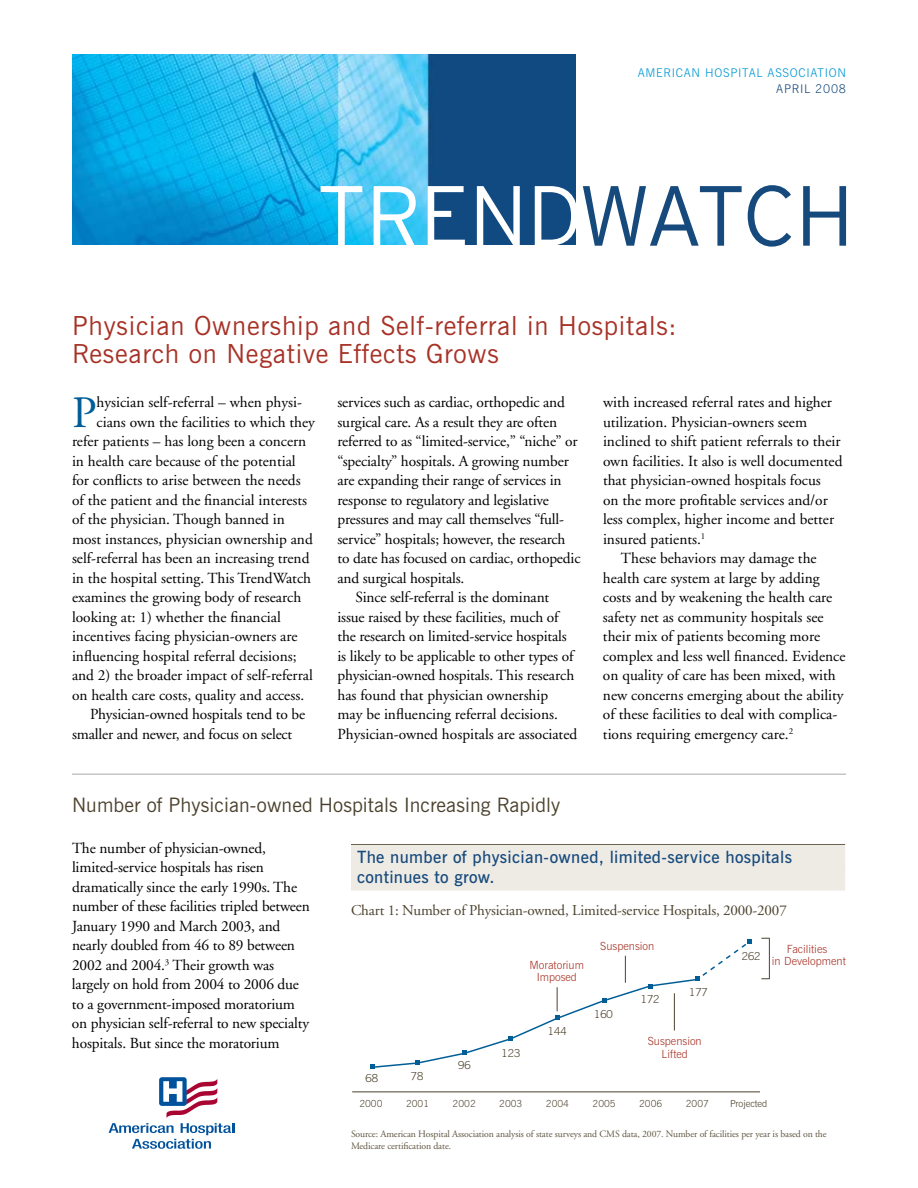
<style>
.page{position:relative;width:918px;height:1188px;background:#fff}
.page>*{position:absolute;margin:0;border:0;box-sizing:border-box;transform-origin:0 0}
.t1{font:300 85.2px "Interstate";letter-spacing:-.01em;color:#fff}
.t2{font:44.85px "Adobe Garamond";color:#005e97}
.t3{font:26.25px/27.8px "News Gothic BT";letter-spacing:.03em;color:#a73226}
.t4{font:19.8px "News Gothic BT";letter-spacing:.005em;color:#4c422e}
.t5{font:600 16.8px/20.2px "News Gothic BT";letter-spacing:.02em;color:#174a7c}
.t6{font:15.3px/19.5px "Adobe Garamond";color:#000}
.t7{font:15px "Adobe Garamond";letter-spacing:-.01em;color:#4c422e}
.t8{font:300 12px "News Gothic BT";letter-spacing:.06em;color:#0098d2}
.t9{font:300 12px "News Gothic BT";letter-spacing:.06em;color:#174a7c}
.t10{font:300 11.25px/12.8px "News Gothic BT";color:#a73226;text-align:center}
.t11{font:300 10.95px "News Gothic BT";letter-spacing:-.06em;color:#4c422e;scale:1.06 1}
.t12{font:9.75px/12px "Adobe Garamond";letter-spacing:-.01em;color:#605641}
.t13{font:300 9.75px "News Gothic BT";color:#4c422e}
.s1{color:#174a7c}
</style>
<div class="page">
<hr style="left:351px;top:844px;width:494px;height:1px;background:#4c422e">
<div style="left:351px;top:845px;width:494px;height:25px;background:#eeebe5"></div>
<div style="left:351px;top:865px;width:494px;height:26px;background:#eeebe5"></div>
<hr style="left:352px;top:1092px;width:408px;height:1px;background:#4c422e">
<svg style="left:370px;top:939px;width:382px;height:130px"></svg>
<hr style="left:674px;top:993px;width:1px;height:38px;background:#4c422e">
<hr style="left:769px;top:938px;width:1px;height:41px;background:#4c422e">
<img style="left:72px;top:54px;width:503px;height:190px">
<div style="left:159px;top:1077px;width:28px;height:29px;background:#00529c;border-radius:3px"></div>
<svg style="left:109px;top:1079px;width:125px;height:70px"></svg>
<hr style="left:72px;top:774px;width:774px;height:1px;background:#a7a9ac">
<p class="t8" style="left:638px;top:65px;width:210px">American Hospital association</p>
<p class="t9" style="left:776px;top:82px;width:71px">April 2008</p>
<h1 class="t1" style="left:316px;top:168px;width:539px">TREND<span class="s1">WATCH</span></h1>
<h3 class="t3" style="left:72px;top:312px;width:606px">Physician Ownership and Self-referral in Hospitals:<br>Research on Negative Effects Grows</h3>
<p class="t6" style="left:603px;top:393px;width:231px">with increased referral rates and higher</p>
<p class="t6" style="left:603px;top:413px;width:206px">utilization. Physician-owners seem</p>
<p class="t6" style="left:603px;top:432px;width:239px">inclined to shift patient referrals to their</p>
<p class="t6" style="left:603px;top:452px;width:241px">own facilities. It also is well documented</p>
<p class="t6" style="left:603px;top:471px;width:219px">that physician-owned hospitals focus</p>
<p class="t6" style="left:603px;top:491px;width:226px">on the more profitable services and/or</p>
<p class="t6" style="left:603px;top:510px;width:233px">less complex, higher income and better</p>
<p class="t6" style="left:603px;top:530px;width:104px">insured patients.<sup>1</sup></p>
<p class="t6" style="left:621px;top:549px;width:197px">These behaviors may damage the</p>
<p class="t6" style="left:603px;top:569px;width:218px">health care system at large by adding</p>
<p class="t6" style="left:603px;top:588px;width:231px">costs and by weakening the health care</p>
<p class="t6" style="left:603px;top:608px;width:222px">safety net as community hospitals see</p>
<p class="t6" style="left:603px;top:627px;width:219px">their mix of patients becoming more</p>
<p class="t6" style="left:603px;top:647px;width:244px">complex and less well financed. Evidence</p>
<p class="t6" style="left:603px;top:666px;width:234px">on quality of care has been mixed, with</p>
<p class="t6" style="left:603px;top:686px;width:242px">new concerns emerging about the ability</p>
<p class="t6" style="left:603px;top:705px;width:236px">of these facilities to deal with complica-</p>
<p class="t6" style="left:603px;top:724px;width:192px">tions requiring emergency care.<sup>2</sup></p>
<p class="t6" style="left:338px;top:393px;width:229px">services such as cardiac, orthopedic and</p>
<p class="t6" style="left:338px;top:413px;width:221px">surgical care. As a result they are often</p>
<p class="t6" style="left:338px;top:432px;width:242px">referred to as “limited-service,” “niche” or</p>
<p class="t6" style="left:338px;top:452px;width:233px">“specialty” hospitals. A growing number</p>
<p class="t6" style="left:338px;top:471px;width:226px">are expanding their range of services in</p>
<p class="t6" style="left:338px;top:491px;width:213px">response to regulatory and legislative</p>
<p class="t6" style="left:338px;top:510px;width:228px">pressures and may call themselves “full-</p>
<p class="t6" style="left:338px;top:530px;width:230px">service” hospitals; however, the research</p>
<p class="t6" style="left:338px;top:549px;width:245px">to date has focused on cardiac, orthopedic</p>
<p class="t6" style="left:338px;top:568px;width:128px">and surgical hospitals.</p>
<p class="t6" style="left:356px;top:588px;width:195px">Since self-referral is the dominant</p>
<p class="t6" style="left:338px;top:607px;width:223px">issue raised by these facilities, much of</p>
<p class="t6" style="left:338px;top:627px;width:231px">the research on limited-service hospitals</p>
<p class="t6" style="left:338px;top:646px;width:238px">is likely to be applicable to other types of</p>
<p class="t6" style="left:338px;top:666px;width:238px">physician-owned hospitals. This research</p>
<p class="t6" style="left:338px;top:685px;width:212px">has found that physician ownership</p>
<p class="t6" style="left:338px;top:705px;width:222px">may be influencing referral decisions.</p>
<p class="t6" style="left:338px;top:724px;width:241px">Physician-owned hospitals are associated</p>
<h2 class="t2" style="left:72px;top:389px;width:26px">P</h2>
<p class="t6" style="left:97px;top:393px;width:207px">hysician self-referral – when physi-</p>
<p class="t6" style="left:97px;top:413px;width:220px">cians own the facilities to which they</p>
<p class="t6" style="left:72px;top:432px;width:236px">refer patients – has long been a concern</p>
<p class="t6" style="left:72px;top:452px;width:225px">in health care because of the potential</p>
<p class="t6" style="left:72px;top:471px;width:230px">for conflicts to arise between the needs</p>
<p class="t6" style="left:72px;top:491px;width:237px">of the patient and the financial interests</p>
<p class="t6" style="left:72px;top:510px;width:214px">of the physician. Though banned in</p>
<p class="t6" style="left:72px;top:530px;width:242px">most instances, physician ownership and</p>
<p class="t6" style="left:72px;top:549px;width:239px">self-referral has been an increasing trend</p>
<p class="t6" style="left:72px;top:568px;width:241px">in the hospital setting. This TrendWatch</p>
<p class="t6" style="left:72px;top:588px;width:231px">examines the growing body of research</p>
<p class="t6" style="left:72px;top:607px;width:210px">looking at: 1) whether the financial</p>
<p class="t6" style="left:72px;top:627px;width:227px">incentives facing physician-owners are</p>
<p class="t6" style="left:72px;top:646px;width:226px">influencing hospital referral decisions;</p>
<p class="t6" style="left:72px;top:666px;width:242px">and 2) the broader impact of self-referral</p>
<p class="t6" style="left:72px;top:685px;width:234px">on health care costs, quality and access.</p>
<p class="t6" style="left:90px;top:705px;width:217px">Physician-owned hospitals tend to be</p>
<p class="t6" style="left:72px;top:724px;width:222px">smaller and newer, and focus on select</p>
<p class="t4" style="left:72px;top:793px;width:490px">Number of Physician-owned Hospitals Increasing Rapidly</p>
<p class="t6" style="left:72px;top:839px;width:239px">The number of physician-owned, limited-service hospitals has risen dramatically since the early 1990s. The number of these facilities tripled between January 1990 and March 2003, and nearly doubled from 46 to 89 between 2002 and 2004.<sup>3</sup> Their growth was largely on hold from 2004 to 2006 due to a government-imposed moratorium on physician self-referral to new specialty hospitals. But since the moratorium</p>
<p class="t5" style="left:357px;top:847px;width:437px">The number of physician-owned, limited-service hospitals continues to grow.</p>
<p class="t7" style="left:351px;top:902px;width:437px">Chart 1: Number of Physician-owned, Limited-service Hospitals, 2000-2007</p>
<p class="t10" style="left:600px;top:939px;width:56px">suspension</p>
<p class="t10" style="left:772px;top:942px;width:75px">facilities<br>in Development</p>
<p class="t11" style="left:742px;top:949px;width:20px">262</p>
<p class="t10" style="left:530px;top:958px;width:56px">moratorium imposed</p>
<p class="t11" style="left:689px;top:985px;width:20px">177</p>
<p class="t11" style="left:640px;top:993px;width:20px">172</p>
<p class="t11" style="left:594px;top:1007px;width:20px">160</p>
<p class="t11" style="left:548px;top:1025px;width:20px">144</p>
<p class="t10" style="left:648px;top:1035px;width:56px">suspension lifted</p>
<p class="t11" style="left:501px;top:1047px;width:20px">123</p>
<p class="t11" style="left:365px;top:1072px;width:14px">68</p>
<p class="t11" style="left:411px;top:1069px;width:14px">78</p>
<p class="t11" style="left:458px;top:1058px;width:14px">96</p>
<p class="t13" style="left:359px;top:1097px;width:25px">2000</p>
<p class="t13" style="left:406px;top:1097px;width:25px">2001</p>
<p class="t13" style="left:453px;top:1097px;width:25px">2002</p>
<p class="t13" style="left:499px;top:1097px;width:25px">2003</p>
<p class="t13" style="left:546px;top:1097px;width:25px">2004</p>
<p class="t13" style="left:593px;top:1097px;width:25px">2005</p>
<p class="t13" style="left:639px;top:1097px;width:25px">2006</p>
<p class="t13" style="left:686px;top:1097px;width:25px">2007</p>
<p class="t13" style="left:730px;top:1097px;width:39px">projected</p>
<p class="t12" style="left:351px;top:1128px;width:477px">Source: American Hospital Association analysis of state surveys and CMS data, 2007. Number of facilities per year is based on the<br>Medicare certification date.</p>
</div>
